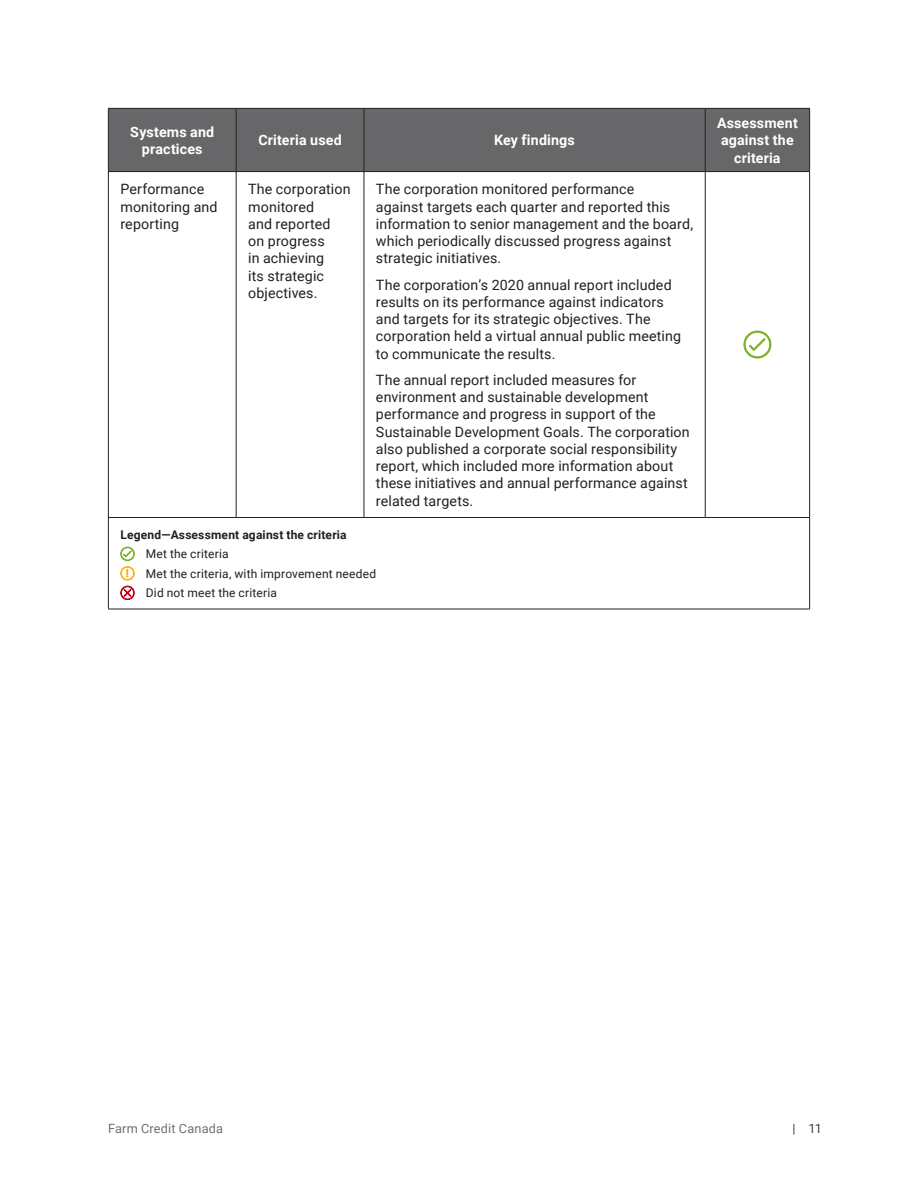
<style>
.page{position:relative;width:918px;height:1188px;background:#fff}
.page>*{position:absolute;margin:0;border:0;box-sizing:border-box;transform-origin:0 0}
.t1{font:14.25px/17.2px "Roboto";letter-spacing:.01em;color:#231f20}
.t2{font:700 14.25px/17.2px "Roboto";letter-spacing:.01em;color:#fff;text-align:center}
.t3{font:12.75px "Roboto";letter-spacing:.015em;color:#707071}
.t4{font:12.75px "Roboto";color:#414042}
.t5{font:12px/19.5px "Roboto";letter-spacing:.015em;color:#231f20}
.t6{font:700 12px "Roboto";letter-spacing:.015em;color:#231f20}
</style>
<div class="page">
<div style="left:109px;top:109px;width:700px;height:62px;background:#676668"></div>
<hr style="left:108px;top:108px;width:128px;height:1px;background:#231f20">
<hr style="left:108px;top:109px;width:1px;height:62px;background:#231f20">
<hr style="left:236px;top:108px;width:128px;height:1px;background:#231f20">
<hr style="left:236px;top:109px;width:1px;height:62px;background:#231f20">
<hr style="left:364px;top:108px;width:341px;height:1px;background:#231f20">
<hr style="left:364px;top:109px;width:1px;height:62px;background:#231f20">
<hr style="left:705px;top:108px;width:105px;height:1px;background:#231f20">
<hr style="left:705px;top:109px;width:1px;height:62px;background:#231f20">
<hr style="left:809px;top:109px;width:1px;height:62px;background:#231f20">
<hr style="left:108px;top:171px;width:128px;height:1px;background:#231f20">
<hr style="left:108px;top:172px;width:1px;height:345px;background:#231f20">
<hr style="left:236px;top:171px;width:128px;height:1px;background:#231f20">
<hr style="left:236px;top:172px;width:1px;height:345px;background:#231f20">
<hr style="left:364px;top:171px;width:341px;height:1px;background:#231f20">
<hr style="left:364px;top:172px;width:1px;height:345px;background:#231f20">
<hr style="left:705px;top:171px;width:105px;height:1px;background:#231f20">
<hr style="left:705px;top:172px;width:1px;height:345px;background:#231f20">
<hr style="left:809px;top:172px;width:1px;height:345px;background:#231f20">
<hr style="left:108px;top:517px;width:128px;height:1px;background:#231f20">
<hr style="left:108px;top:518px;width:1px;height:91px;background:#231f20">
<hr style="left:236px;top:517px;width:128px;height:1px;background:#231f20">
<hr style="left:364px;top:517px;width:341px;height:1px;background:#231f20">
<hr style="left:705px;top:517px;width:105px;height:1px;background:#231f20">
<hr style="left:809px;top:518px;width:1px;height:91px;background:#231f20">
<hr style="left:108px;top:609px;width:128px;height:1px;background:#231f20">
<hr style="left:236px;top:609px;width:128px;height:1px;background:#231f20">
<hr style="left:364px;top:609px;width:341px;height:1px;background:#231f20">
<hr style="left:705px;top:609px;width:105px;height:1px;background:#231f20">
<svg style="left:743px;top:330px;width:29px;height:29px"></svg>
<svg style="left:120px;top:546px;width:15px;height:54px"></svg>
<p class="t2" style="left:130px;top:122px;width:86px">Systems and practices</p>
<p class="t2" style="left:258px;top:131px;width:85px">Criteria used</p>
<p class="t2" style="left:494px;top:131px;width:82px">Key findings</p>
<p class="t1" style="left:120px;top:180px;width:99px">Performance monitoring and reporting</p>
<p class="t1" style="left:248px;top:180px;width:104px">The corporation monitored<br>and reported<br>on progress<br>in achieving<br>its strategic objectives.</p>
<p class="t1" style="left:376px;top:180px;width:319px">The corporation monitored performance<br>against targets each quarter and reported this information to senior management and the board, which periodically discussed progress against strategic initiatives.</p>
<p class="t1" style="left:376px;top:275px;width:307px">The corporation’s 2020 annual report included results on its performance against indicators and targets for its strategic objectives. The corporation held a virtual annual public meeting to communicate the results.</p>
<p class="t1" style="left:376px;top:371px;width:315px">The annual report included measures for environment and sustainable development performance and progress in support of the Sustainable Development Goals. The corporation also published a corporate social responsibility report, which included more information about these initiatives and annual performance against related targets.</p>
<p class="t6" style="left:120px;top:526px;width:228px">Legend—Assessment against the criteria</p>
<p class="t5" style="left:146px;top:544px;width:232px">Met the criteria<br>Met the criteria, with improvement needed<br>Did not meet the criteria</p>
<p class="t2" style="left:717px;top:114px;width:82px">Assessment against the criteria</p>
<p class="t3" style="left:108px;top:1120px;width:117px">Farm Credit Canada</p>
<p class="t4" style="left:792px;top:1120px;width:31px">| 11</p>
</div>
